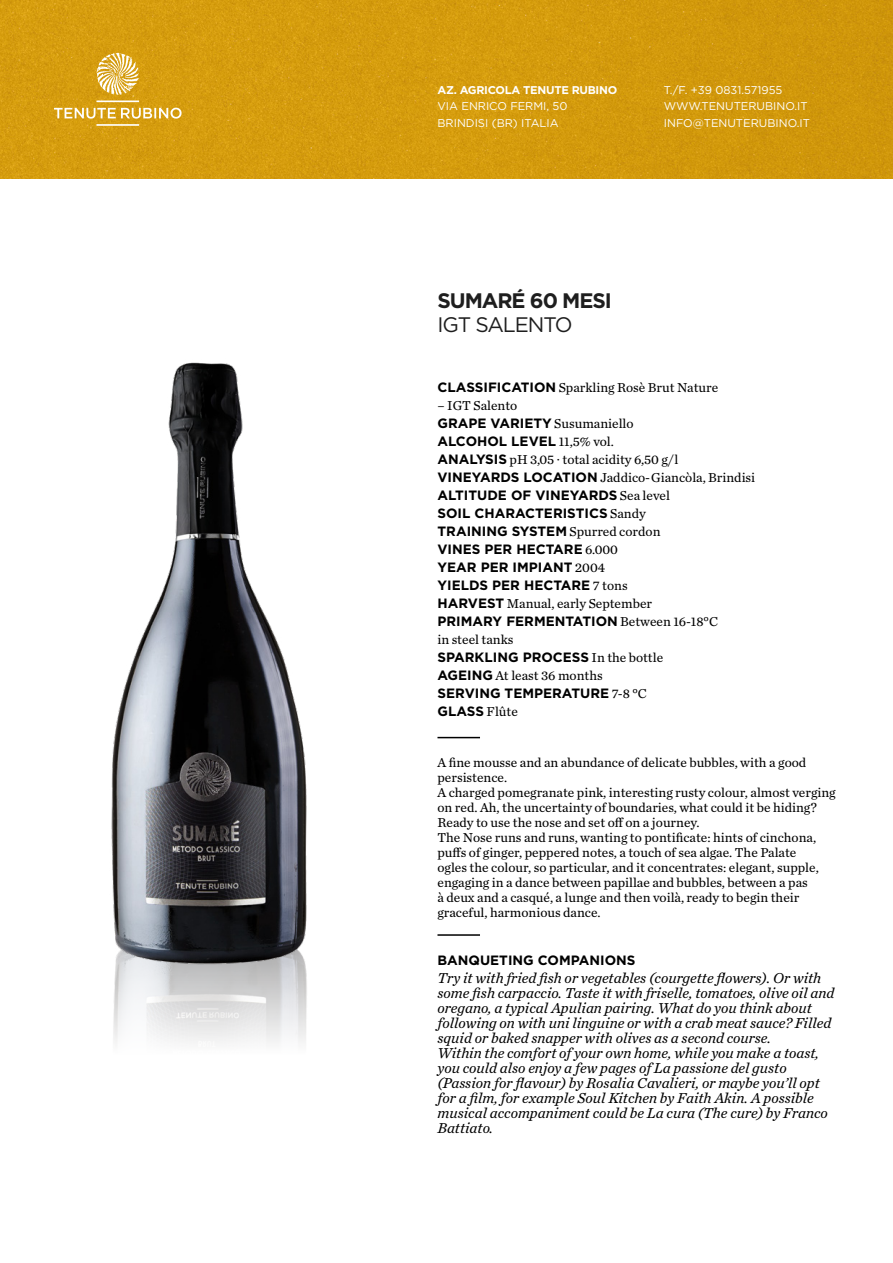
<style>
.page{position:relative;width:893px;height:1263px;background:#fff}
.page>*{position:absolute;margin:0;border:0;box-sizing:border-box;transform-origin:0 0}
.t1{font:700 21px "Gotham";letter-spacing:-.05em;color:#1e1e1e}
.t2{font:21px "Gotham";letter-spacing:-.05em;color:#1e1e1e}
.t3{font:italic 15px/15px "Chronicle Text G2";color:#000}
.t4{font:13.5px/15px "Chronicle Text G2";color:#000}
.t5{font:700 13.5px/18px "Gotham";color:#000}
.t6{font:11.25px/16.5px "Gotham";color:#fff}
.t7{font:700 11.25px "Gotham";letter-spacing:-.025em;color:#fff}
.s1{font-family:"Gotham";font-weight:700}
.s2{font-family:"Chronicle Text G2";font-weight:400}
</style>
<div class="page">
<img style="left:0;top:0;width:893px;height:179px">
<svg style="left:54px;top:53px;width:128px;height:73px;background:#dbaa30"></svg>
<hr style="left:437px;top:737px;width:43px;height:1px;background:#000">
<hr style="left:437px;top:934px;width:43px;height:2px;background:#000">
<img style="left:113px;top:982px;width:194px;height:61px">
<img style="left:111px;top:362px;width:196px;height:620px">
<p class="t7" style="left:437px;top:82px;width:181px">AZ. AGRICOLA TENUTE RUBINO</p>
<p class="t6" style="left:437px;top:98px;width:132px">VIA ENRICO FERMI, 50<br>BRINDISI (BR) ITALIA</p>
<p class="t6" style="left:664px;top:81px;width:148px">T./F. +39 0831.571955<br>WWW.TENUTERUBINO.IT<br>INFO@TENUTERUBINO.IT</p>
<h1 class="t1" style="left:437px;top:287px;width:176px">SUMARÉ 60 MESI</h1>
<h1 class="t2" style="left:437px;top:311px;width:137px">IGT SALENTO</h1>
<p class="t4" style="left:437px;top:379px;width:282px"><span class="s1">CLASSIFICATION</span> Sparkling Rosè Brut Nature</p>
<p class="t4" style="left:437px;top:397px;width:81px">– IGT Salento</p>
<p class="t5" style="left:437px;top:414px;width:198px">GRAPE VARIETY <span class="s2">Susumaniello<br></span>ALCOHOL LEVEL <span class="s2">11,5% vol.</span></p>
<p class="t4" style="left:437px;top:449px;width:319px;line-height:18px"><span class="s1">ANALYSIS</span> pH 3,05 · total acidity 6,50 g/l<br><span class="s1">VINEYARDS LOCATION</span> Jaddico-Giancòla, Brindisi</p>
<p class="t5" style="left:437px;top:486px;width:234px">ALTITUDE OF VINEYARDS <span class="s2">Sea level<br></span>SOIL CHARACTERISTICS <span class="s2">Sandy<br></span>TRAINING SYSTEM <span class="s2">Spurred cordon<br></span>VINES PER HECTARE <span class="s2">6.000<br></span>YEAR PER IMPIANT <span class="s2">2004<br></span>YIELDS PER HECTARE <span class="s2">7 tons</span></p>
<p class="t4" style="left:437px;top:595px;width:216px"><span class="s1">HARVEST</span> Manual, early September</p>
<p class="t5" style="left:437px;top:612px;width:282px">PRIMARY FERMENTATION <span class="s2">Between 16-18°C</span></p>
<p class="t4" style="left:437px;top:631px;width:78px">in steel tanks</p>
<p class="t5" style="left:437px;top:648px;width:227px">SPARKLING PROCESS <span class="s2">In the bottle</span></p>
<p class="t4" style="left:437px;top:667px;width:167px"><span class="s1">AGEING</span> At least 36 months</p>
<p class="t5" style="left:437px;top:684px;width:211px">SERVING TEMPERATURE <span class="s2">7-8 °C<br></span>GLASS <span class="s2">Flûte</span></p>
<p class="t4" style="left:437px;top:754px;width:400px">A fine mousse and an abundance of delicate bubbles, with a good persistence.<br>A charged pomegranate pink, interesting rusty colour, almost verging on red. Ah, the uncertainty of boundaries, what could it be hiding?<br>Ready to use the nose and set off on a journey.<br>The Nose runs and runs, wanting to pontificate: hints of cinchona, puffs of ginger, peppered notes, a touch of sea algae. The Palate<br>ogles the colour, so particular, and it concentrates: elegant, supple, engaging in a dance between papillae and bubbles, between a pas<br>à deux and a casqué, a lunge and then voilà, ready to begin their graceful, harmonious dance.</p>
<p class="t5" style="left:437px;top:951px;width:199px">BANQUETING COMPANIONS</p>
<p class="t3" style="left:437px;top:969px;width:398px">Try it with fried fish or vegetables (courgette flowers). Or with some fish carpaccio. Taste it with friselle, tomatoes, olive oil and oregano, a typical Apulian pairing. What do you think about following on with uni linguine or with a crab meat sauce? Filled squid or baked snapper with olives as a second course.<br>Within the comfort of your own home, while you make a toast, you could also enjoy a few pages of La passione del gusto (Passion for flavour) by Rosalia Cavalieri, or maybe you’ll opt for a film, for example Soul Kitchen by Faith Akin. A possible musical accompaniment could be La cura (The cure) by Franco Battiato.</p>
</div>
